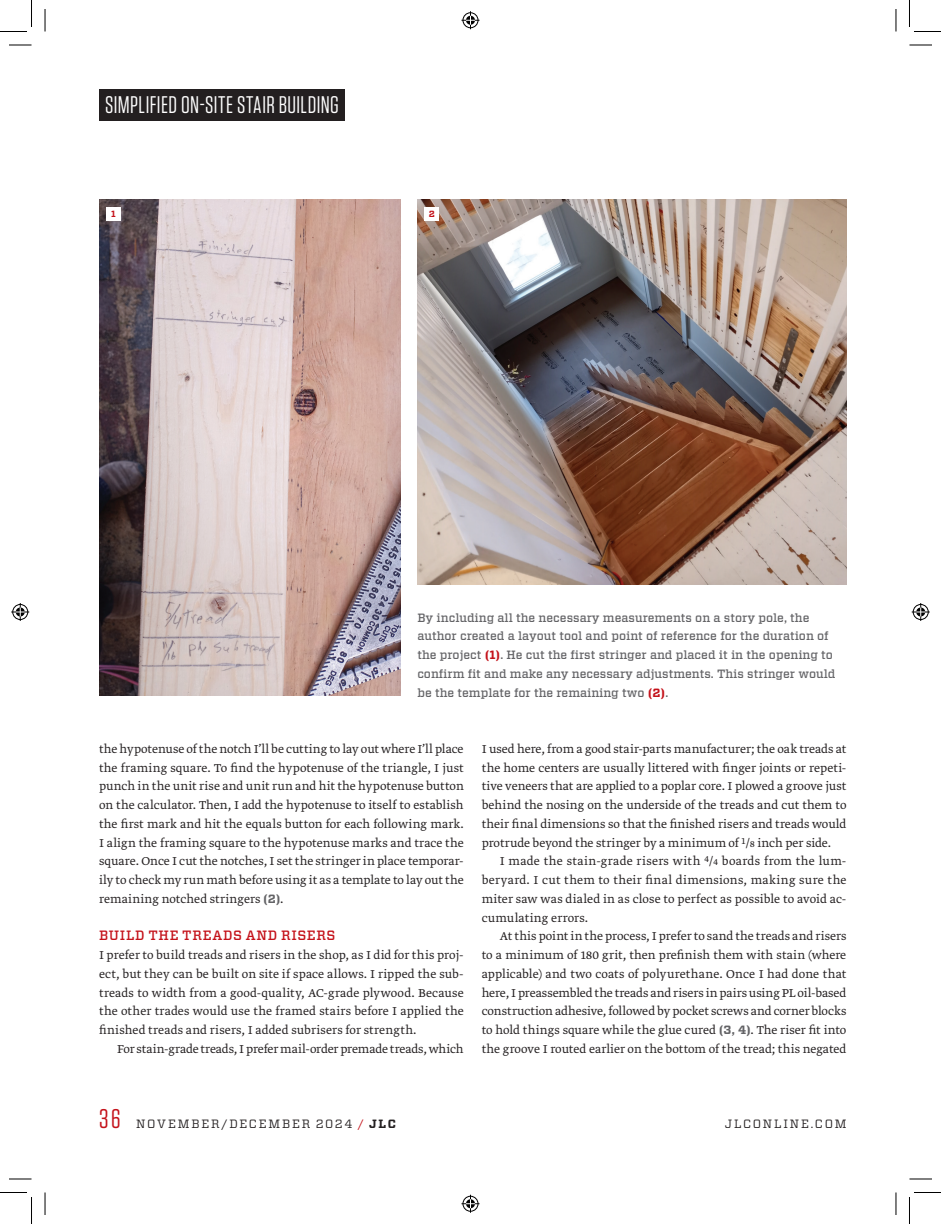
<style>
.page{position:relative;width:941px;height:1224px;background:#fff}
.page>*{position:absolute;margin:0;border:0;box-sizing:border-box;transform-origin:0 0}
.t1{font:27px "Tungsten";color:#c4121a}
.t2{font:24px "Tungsten";letter-spacing:.02em;color:#fff}
.t3{font:300 13.5px/18.8px "Greta Text Std";color:#231f20;text-align:justify}
.t4{font:500 13.5px "Vitesse";letter-spacing:.05em;color:#c4121a}
.t5{font:500 12px/18.8px "Vitesse";color:#636366}
.t6{font:12px "Vitesse";letter-spacing:.145em;color:#231f20}
.t7{font:700 9px "Vitesse";color:#c4121a}
.s1{font-weight:700;color:#c4121a}
.s2{font-family:"Vitesse";font-weight:700;font-size:12px;color:#636366}
.s3{font-size:10.5px}
.s4{color:#c4121a}
.s5{font-weight:700}
</style>
<div class="page">
<div style="left:99px;top:89px;width:246px;height:31px;background:#231f20"></div>
<img style="left:99px;top:199px;width:302px;height:496px">
<div style="left:106px;top:207px;width:15px;height:14px;background:#fff"></div>
<img style="left:417px;top:199px;width:429px;height:385px">
<div style="left:424px;top:207px;width:15px;height:14px;background:#fff"></div>
<svg style="left:9px;top:45px;width:23px;height:1px"></svg>
<svg style="left:909px;top:45px;width:23px;height:1px"></svg>
<svg style="left:9px;top:1179px;width:23px;height:1px"></svg>
<svg style="left:909px;top:1179px;width:23px;height:1px"></svg>
<svg style="left:45px;top:9px;width:1px;height:23px"></svg>
<svg style="left:45px;top:1192px;width:1px;height:23px"></svg>
<svg style="left:895px;top:9px;width:1px;height:23px"></svg>
<svg style="left:895px;top:1192px;width:1px;height:23px"></svg>
<svg style="left:0;top:0;width:32px;height:32px"></svg>
<svg style="left:0;top:1192px;width:32px;height:32px"></svg>
<svg style="left:909px;top:0;width:31px;height:32px"></svg>
<svg style="left:909px;top:1192px;width:31px;height:32px"></svg>
<svg style="left:461px;top:11px;width:18px;height:18px"></svg>
<svg style="left:461px;top:1195px;width:18px;height:18px"></svg>
<svg style="left:11px;top:603px;width:18px;height:18px"></svg>
<svg style="left:911px;top:603px;width:18px;height:18px"></svg>
<h2 class="t2" style="left:105px;top:92px;width:235px">SIMPLIFIED ON-SITE STAIR BUILDING</h2>
<p class="t7" style="left:111px;top:208px;width:6px">1</p>
<p class="t7" style="left:429px;top:208px;width:8px">2</p>
<p class="t5" style="left:417px;top:608px;width:419px">By including all the necessary measurements on a story pole, the author created a layout tool and point of reference for the duration of the project <span class="s1">(1)</span>. He cut the first stringer and placed it in the opening to confirm fit and make any necessary adjustments. This stringer would be the template for the remaining two <span class="s1">(2)</span>.</p>
<p class="t3" style="left:99px;top:740px;width:366px">the hypotenuse of the notch I’ll be cutting to lay out where I’ll place the framing square. To find the hypotenuse of the triangle, I just punch in the unit rise and unit run and hit the hypotenuse button on the calculator. Then, I add the hypotenuse to itself to establish the first mark and hit the equals button for each following mark.<br>I align the framing square to the hypotenuse marks and trace the square. Once I cut the notches, I set the stringer in place temporar&shy;ily to check my run math before using it as a template to lay out the remaining notched stringers <span class="s2">(2)</span>.</p>
<p class="t4" style="left:99px;top:927px;width:238px">BUILD THE TREADS AND RISERS</p>
<p class="t3" style="left:99px;top:946px;width:366px">I prefer to build treads and risers in the shop, as I did for this proj&shy;ect, but they can be built on site if space allows. I ripped the sub&shy;treads to width from a good-quality, AC-grade plywood. Because the other trades would use the framed stairs before I applied the finished treads and risers, I added subrisers for strength.</p>
<p class="t3" style="left:117px;top:1040px;width:348px">For stain-grade treads, I prefer mail-order premade treads, which</p>
<p class="t3" style="left:481px;top:740px;width:366px">I used here, from a good stair-parts manufacturer; the oak treads at the home centers are usually littered with finger joints or repeti&shy;tive veneers that are applied to a poplar core. I plowed a groove just behind the nosing on the underside of the treads and cut them to their final dimensions so that the finished risers and treads would protrude beyond the stringer by a minimum of <sup>1</sup>/<span class="s3">8</span> inch per side.</p>
<p class="t3" style="left:481px;top:853px;width:366px;text-indent:18px">I made the stain-grade risers with <sup>4</sup>/<span class="s3">4</span> boards from the lum&shy;beryard. I cut them to their final dimensions, making sure the miter saw was dialed in as close to perfect as possible to avoid ac&shy;cumulating errors.</p>
<p class="t3" style="left:481px;top:928px;width:366px;text-indent:18px">At this point in the process, I prefer to sand the treads and risers to a minimum of 180 grit, then prefinish them with stain (where applicable) and two coats of polyurethane. Once I had done that here, I preassembled the treads and risers in pairs using PL oil-based construction adhesive, followed by pocket screws and corner blocks to hold things square while the glue cured <span class="s2">(3, 4)</span>. The riser fit into the groove I routed earlier on the bottom of the tread; this negated</p>
<h1 class="t1" style="left:99px;top:1105px;width:23px">36</h1>
<p class="t6" style="left:136px;top:1116px;width:261px">NOVEMBER/DECEMBER 2024 <span class="s4">/</span> <span class="s5">JLC</span></p>
<p class="t6" style="left:724px;top:1116px;width:123px">JLCONLINE.COM</p>
</div>
